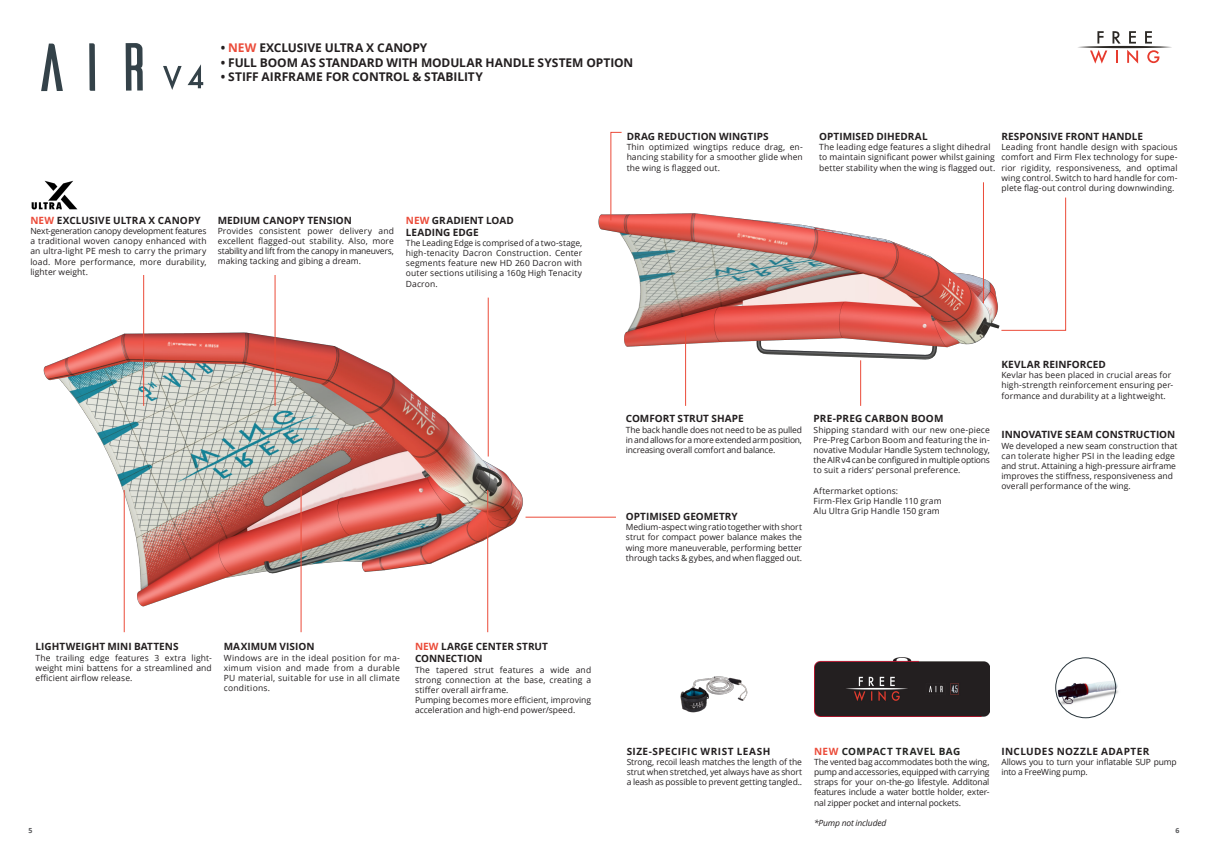
<style>
.page{position:relative;width:1208px;height:859px;background:#fff}
.page>*{position:absolute;margin:0;border:0;box-sizing:border-box;transform-origin:0 0}
.t1{font:700 12px "Open Sans";letter-spacing:-.01em;color:#231f20}
.t2{font:700 10px/12px "Open Sans";letter-spacing:.005em;color:#231f20}
.t3{font:700 10px "Open Sans";letter-spacing:.045em;color:#231f20}
.t4{font:700 10px "Open Sans";letter-spacing:.04em;color:#231f20}
.t5{font:700 10px "Open Sans";letter-spacing:.04em;color:#222321}
.t6{font:8.5px/10.2px "Open Sans";letter-spacing:.01em;color:#231f20;text-align:justify}
.t7{font:8.5px/10.2px "Open Sans";letter-spacing:-.015em;color:#231f20}
.t8{font:italic 8.5px "Open Sans";letter-spacing:-.02em;color:#231f20}
.t9{font:700 7px "Open Sans";color:#57585a}
.s1{color:#eb4b39}
</style>
<div class="page">
<img style="left:598px;top:197px;width:469px;height:209px">
<img style="left:43px;top:293px;width:528px;height:335px">
<img style="left:31px;top:180px;width:47px;height:30px">
<hr style="left:263px;top:428px;width:56px;height:1px;background:#3da3ba">
<svg style="left:1078px;top:31px;width:94px;height:33px"></svg>
<svg style="left:41px;top:44px;width:22px;height:47px"></svg>
<svg style="left:89px;top:43px;width:6px;height:48px"></svg>
<svg style="left:126px;top:43px;width:17px;height:48px"></svg>
<svg style="left:163px;top:64px;width:40px;height:26px"></svg>
<img style="left:680px;top:676px;width:68px;height:37px">
<img style="left:1055px;top:658px;width:64px;height:61px">
<div style="left:1055px;top:657px;width:61px;height:61px;border:1px solid #28353c;border-radius:50%"></div>
<img style="left:814px;top:657px;width:175px;height:60px">
<hr style="left:143px;top:275px;width:1px;height:131px;background:#eb4b39">
<hr style="left:274px;top:275px;width:1px;height:131px;background:#eb4b39">
<hr style="left:488px;top:298px;width:1px;height:158px;background:#eb4b39">
<hr style="left:983px;top:182px;width:1px;height:121px;background:#eb4b39">
<svg style="left:1000px;top:197px;width:66px;height:134px"></svg>
<svg style="left:610px;top:131px;width:12px;height:90px"></svg>
<hr style="left:487px;top:490px;width:1px;height:142px;background:#eb4b39">
<hr style="left:685px;top:331px;width:1px;height:75px;background:#eb4b39">
<hr style="left:860px;top:360px;width:1px;height:46px;background:#eb4b39">
<hr style="left:525px;top:517px;width:91px;height:1px;background:#eb4b39">
<hr style="left:300px;top:490px;width:1px;height:142px;background:#eb4b39">
<hr style="left:124px;top:490px;width:1px;height:142px;background:#eb4b39">
<p class="t1" style="left:221px;top:39px;width:208px">• <span class="s1">NEW</span> EXCLUSIVE ULTRA X CANOPY</p>
<p class="t1" style="left:221px;top:54px;width:414px">• FULL BOOM AS STANDARD WITH MODULAR HANDLE SYSTEM OPTION</p>
<p class="t1" style="left:221px;top:68px;width:263px">• STIFF AIRFRAME FOR CONTROL &amp; STABILITY</p>
<p class="t2" style="left:30px;top:214px;width:172px"><span class="s1">NEW</span> EXCLUSIVE ULTRA X CANOPY</p>
<p class="t6" style="left:30px;top:226px;width:178px">Next-generation canopy development features a traditional woven canopy enhanced with an ultra-light PE mesh to carry the primary load. More performance, more durability, lighter weight.</p>
<p class="t2" style="left:218px;top:214px;width:136px">MEDIUM CANOPY TENSION</p>
<p class="t6" style="left:218px;top:225px;width:178px">Provides consistent power delivery and excellent flagged-out stability. Also, more stability and lift from the canopy in maneuvers, making tacking and gibing a dream.</p>
<p class="t2" style="left:406px;top:214px;width:109px"><span class="s1">NEW</span> GRADIENT LOAD</p>
<p class="t2" style="left:406px;top:226px;width:74px">LEADING EDGE</p>
<p class="t6" style="left:406px;top:237px;width:178px">The Leading Edge is comprised of a two-stage, high-tenacity Dacron Construction. Center segments feature new HD 260 Dacron with outer sections utilising a 160g High Tenacity Dacron.</p>
<p class="t2" style="left:626px;top:130px;width:143px">DRAG REDUCTION WINGTIPS</p>
<p class="t6" style="left:626px;top:142px;width:178px">Thin optimized wingtips reduce drag, en&shy;hancing stability for a smoother glide when the wing is flagged out.</p>
<p class="t2" style="left:819px;top:130px;width:110px">OPTIMISED DIHEDRAL</p>
<p class="t6" style="left:819px;top:142px;width:178px;text-align:left">The leading edge features a slight dihedral to maintain significant power whilst gaining better stability when the wing is flagged out.</p>
<p class="t2" style="left:1001px;top:130px;width:143px">RESPONSIVE FRONT HANDLE</p>
<p class="t6" style="left:1001px;top:142px;width:178px">Leading front handle design with spacious comfort and Firm Flex technology for supe&shy;rior rigidity, responsiveness, and optimal wing control. Switch to hard handle for com&shy;plete flag-out control during downwinding.</p>
<p class="t2" style="left:626px;top:412px;width:119px">COMFORT STRUT SHAPE</p>
<p class="t6" style="left:626px;top:424px;width:178px">The back handle does not need to be as pulled in and allows for a more extended arm position, increasing overall comfort and balance.</p>
<p class="t2" style="left:626px;top:510px;width:113px">OPTIMISED GEOMETRY</p>
<p class="t6" style="left:626px;top:522px;width:178px">Medium-aspect wing ratio together with short strut for compact power balance makes the wing more maneuverable, performing better through tacks &amp; gybes, and when flagged out.</p>
<p class="t2" style="left:813px;top:412px;width:131px">PRE-PREG CARBON BOOM</p>
<p class="t6" style="left:813px;top:424px;width:178px">Shipping standard with our new one-piece Pre-Preg Carbon Boom and featuring the in&shy;novative Modular Handle System technology, the AIR v4 can be configured in multiple options to suit a riders‘ personal preference.</p>
<p class="t6" style="left:813px;top:485px;width:86px">Aftermarket options:</p>
<p class="t6" style="left:813px;top:496px;width:129px">Firm-Flex Grip Handle 110 gram</p>
<p class="t6" style="left:813px;top:506px;width:128px">Alu Ultra Grip Handle 150 gram</p>
<p class="t2" style="left:1001px;top:358px;width:106px">KEVLAR REINFORCED</p>
<p class="t6" style="left:1001px;top:370px;width:173px;text-align:left">Kevlar has been placed in crucial areas for high-strength reinforcement ensuring per&shy;formance and durability at a lightweight.</p>
<p class="t2" style="left:1001px;top:428px;width:175px">INNOVATIVE SEAM CONSTRUCTION</p>
<p class="t6" style="left:1001px;top:440px;width:178px;text-align:left">We developed a new seam construction that can tolerate higher PSI in the leading edge and strut. Attaining a high-pressure airframe improves the stiffness, responsiveness and overall performance of the wing.</p>
<p class="t2" style="left:36px;top:640px;width:144px">LIGHTWEIGHT MINI BATTENS</p>
<p class="t6" style="left:36px;top:652px;width:178px">The trailing edge features 3 extra light&shy;weight mini battens for a streamlined and efficient airflow release.</p>
<p class="t2" style="left:224px;top:640px;width:92px">MAXIMUM VISION</p>
<p class="t6" style="left:224px;top:652px;width:178px">Windows are in the ideal position for ma&shy;ximum vision and made from a durable PU material, suitable for use in all climate conditions.</p>
<p class="t2" style="left:415px;top:640px;width:134px"><span class="s1">NEW</span> LARGE CENTER STRUT<br>CONNECTION</p>
<p class="t6" style="left:415px;top:664px;width:178px">The tapered strut features a wide and strong connection at the base, creating a stiffer overall airframe.</p>
<p class="t6" style="left:415px;top:695px;width:178px">Pumping becomes more efficient, improving acceleration and high-end power/speed.</p>
<p class="t5" style="left:814px;top:744px;width:148px"><span class="s1">NEW</span> COMPACT TRAVEL BAG</p>
<p class="t6" style="left:814px;top:756px;width:177px">The vented bag accommodates both the wing, pump and accessories, equipped with carrying straps for your on-the-go lifestyle. Additonal features include a water bottle holder, exter&shy;nal zipper pocket and internal pockets.</p>
<p class="t8" style="left:814px;top:817px;width:74px">*Pump not included</p>
<p class="t4" style="left:1001px;top:744px;width:149px">INCLUDES NOZZLE ADAPTER</p>
<p class="t7" style="left:1001px;top:756px;width:177px">Allows you to turn your inflatable SUP pump into a FreeWing pump.</p>
<p class="t3" style="left:626px;top:744px;width:145px">SIZE-SPECIFIC WRIST LEASH</p>
<p class="t6" style="left:626px;top:756px;width:177px">Strong, recoil leash matches the length of the strut when stretched, yet always have as short a leash as possible to prevent getting tangled..</p>
<p class="t9" style="left:28px;top:825px;width:5px">5</p>
<p class="t9" style="left:1175px;top:825px;width:5px">6</p>
</div>
